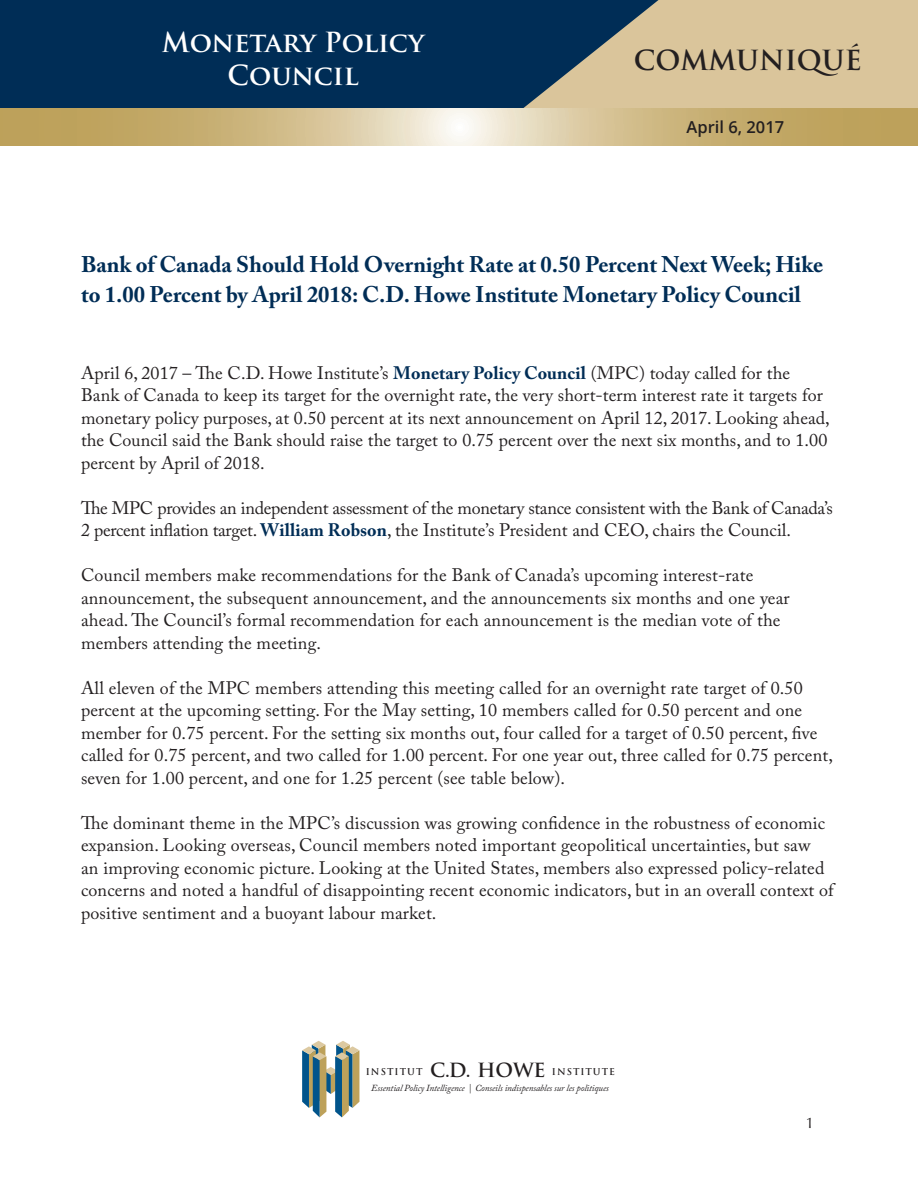
<style>
.page{position:relative;width:918px;height:1188px;background:#fff}
.page>*{position:absolute;margin:0;border:0;box-sizing:border-box;transform-origin:0 0}
.t1{font:700 27px/33px "Trajan Pro";color:#fff;text-align:center}
.t2{font:700 27px "Trajan";color:#231f20}
.t3{font:700 22.5px/30px "Adobe Caslon Pro";color:#002d56}
.body{font:18px/22.5px "Adobe Caslon Pro";letter-spacing:.01em;color:#231f20}
.body-2{font:18px/22.5px "Adobe Caslon Pro";letter-spacing:-.015em;color:#231f20}
.t4{font:600 16.5px "Open Sans";color:#231f20}
.t5{font:15px "Optima";color:#231f20}
.t6{font:italic 9.3px "Adobe Caslon Pro";letter-spacing:-.01em;color:#231f20}
.t7{font:700 9.15px "Trajan";letter-spacing:.11em;color:#231f20}
.s1{font-weight:700;color:#002d56}
.s2{font-size:19.05px}
</style>
<div class="page">
<div style="left:0;top:0;width:664px;height:108px;background:#002d56"></div>
<svg style="left:524px;top:0;width:394px;height:108px"></svg>
<svg style="left:1px;top:108px;width:917px;height:38px;background:#d0bb88"></svg>
<svg style="left:302px;top:1041px;width:57px;height:76px"></svg>
<p class="t1" style="left:162px;top:27px;width:264px">Monetary Policy<br>Council</p>
<p class="t2" style="left:634px;top:43px;width:230px">COMMUNIQUÉ</p>
<p class="t4" style="left:687px;top:116px;width:99px">April 6, 2017</p>
<p class="t3" style="left:81px;top:249px;width:744px">Bank of Canada Should Hold Overnight Rate at 0.50 Percent Next Week; Hike to 1.00 Percent by April 2018: C.D. Howe Institute Monetary Policy Council</p>
<p class="body" style="left:81px;top:361px;width:750px">April 6, 2017 – The C.D. Howe Institute’s <span class="s1">Monetary Policy Council</span> (MPC) today called for the Bank of Canada to keep its target for the overnight rate, the very short-term interest rate it targets for monetary policy purposes, at 0.50 percent at its next announcement on April 12, 2017. Looking ahead, the Council said the Bank should raise the target to 0.75 percent over the next six months, and to 1.00 percent by April of 2018.</p>
<p class="body-2" style="left:81px;top:496px;width:753px">The MPC provides an independent assessment of the monetary stance consistent with the Bank of Canada’s<br>2 percent inflation target. <span class="s1">William Robson</span>, the Institute’s President and CEO, chairs the Council.</p>
<p class="body" style="left:81px;top:564px;width:710px">Council members make recommendations for the Bank of Canada’s upcoming interest-rate announcement, the subsequent announcement, and the announcements six months and one year ahead. The Council’s formal recommendation for each announcement is the median vote of the members attending the meeting.</p>
<p class="body" style="left:81px;top:676px;width:753px">All eleven of the MPC members attending this meeting called for an overnight rate target of 0.50 percent at the upcoming setting. For the May setting, 10 members called for 0.50 percent and one member for 0.75 percent. For the setting six months out, four called for a target of 0.50 percent, five called for 0.75 percent, and two called for 1.00 percent. For one year out, three called for 0.75 percent, seven for 1.00 percent, and one for 1.25 percent (see table below).</p>
<p class="body" style="left:81px;top:811px;width:754px">The dominant theme in the MPC’s discussion was growing confidence in the robustness of economic expansion. Looking overseas, Council members noted important geopolitical uncertainties, but saw<br>an improving economic picture. Looking at the United States, members also expressed policy-related concerns and noted a handful of disappointing recent economic indicators, but in an overall context of positive sentiment and a buoyant labour market.</p>
<p class="t7" style="left:366px;top:1066px;width:251px">INSTITUT <span class="s2">C.D. HOWE</span> INSTITUTE</p>
<p class="t6" style="left:371px;top:1082px;width:239px">Essential Policy Intelligence | Conseils indispensables sur les politiques</p>
<p class="t5" style="left:806px;top:1114px;width:10px">1</p>
</div>
